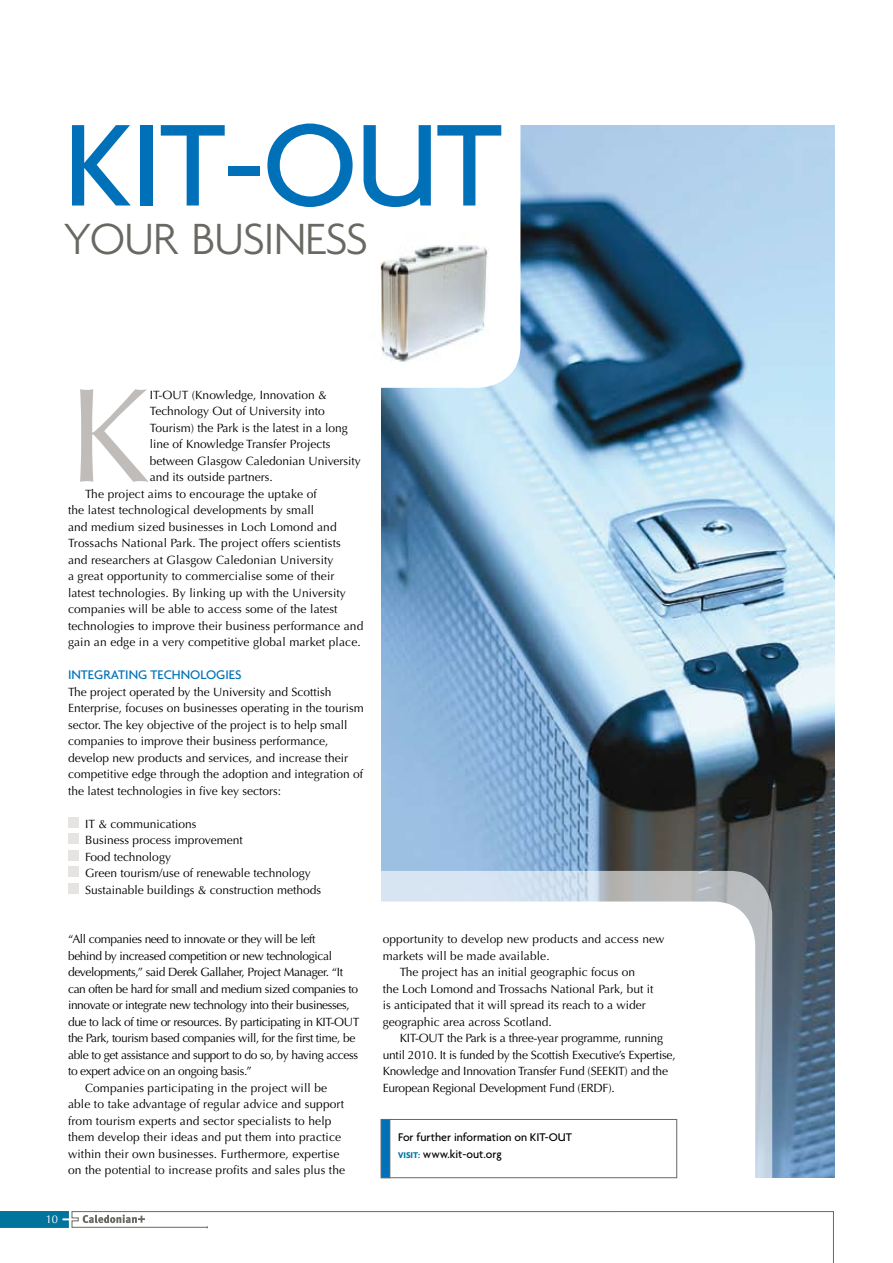
<style>
.page{position:relative;width:893px;height:1263px;background:#fff}
.page>*{position:absolute;margin:0;border:0;box-sizing:border-box;transform-origin:0 0}
.t1{font:134.1px "Optima LT";color:#c0bcb9}
.t2{font:500 126px "Agenda";color:#0071b9}
.t3{font:300 47.25px "Agenda";letter-spacing:-.025em;color:#696863}
.t4{font:500 13.5px "Agenda";color:#0071b9}
.t5{font:12px/16.5px "Optima LT";color:#000}
.t6{font:12px "Optima LT";letter-spacing:-.03em;color:#000}
.t7{font:12px "Optima LT";letter-spacing:-.02em;color:#000}
.t8{font:500 12px/16.5px "Agenda";color:#000}
.t9{font:11.25px "Optima LT";color:#fff}
.s1{font-weight:700;font-size:9px;color:#00749d}
</style>
<div class="page">
<img style="left:381px;top:125px;width:453px;height:1053px">
<svg style="left:0;top:871px;width:772px;height:362px"></svg>
<div style="left:0;top:0;width:520px;height:388px;background:#fff;border-radius:43px"></div>
<div style="left:0;top:901px;width:755px;height:319px;background:#fff;border-radius:43px"></div>
<div style="left:68px;top:817px;width:11px;height:11px;background:#e6e4e2"></div>
<div style="left:68px;top:833px;width:11px;height:11px;background:#e6e4e2"></div>
<div style="left:68px;top:850px;width:11px;height:11px;background:#e6e4e2"></div>
<div style="left:68px;top:866px;width:11px;height:11px;background:#e6e4e2"></div>
<div style="left:68px;top:883px;width:11px;height:11px;background:#e6e4e2"></div>
<img style="left:380px;top:245px;width:108px;height:117px">
<div style="left:381px;top:1119px;width:296px;height:59px;border:1px solid #696863"></div>
<div style="left:381px;top:1119px;width:9px;height:59px;background:#0071b9"></div>
<div style="left:381px;top:1119px;width:9px;height:59px;border:1px solid #696863"></div>
<svg style="left:0;top:1211px;width:834px;height:52px"></svg>
<h2 class="t2" style="left:64px;top:88px;width:440px">KIT-OUT</h2>
<h3 class="t3" style="left:64px;top:211px;width:306px">YOUR BUSINESS</h3>
<h1 class="t1" style="left:68px;top:358px;width:70px">K</h1>
<p class="t5" style="left:150px;top:386px;width:178px">IT-OUT (Knowledge, Innovation &amp;</p>
<p class="t5" style="left:150px;top:403px;width:176px">Technology Out of University into</p>
<p class="t5" style="left:150px;top:419px;width:199px">Tourism) the Park is the latest in a long</p>
<p class="t5" style="left:150px;top:436px;width:182px">line of Knowledge Transfer Projects</p>
<p class="t5" style="left:150px;top:452px;width:212px">between Glasgow Caledonian University</p>
<p class="t5" style="left:150px;top:469px;width:124px">and its outside partners.</p>
<p class="t5" style="left:85px;top:485px;width:233px">The project aims to encourage the uptake of</p>
<p class="t5" style="left:68px;top:502px;width:248px">the latest technological developments by small</p>
<p class="t5" style="left:68px;top:518px;width:270px">and medium sized businesses in Loch Lomond and</p>
<p class="t5" style="left:68px;top:535px;width:274px">Trossachs N ational Park. The project offers scientists</p>
<p class="t5" style="left:68px;top:551px;width:267px">and researchers at Glasgow Caledonian University</p>
<p class="t5" style="left:68px;top:568px;width:268px">a great opportunity to commercialise some of their</p>
<p class="t5" style="left:68px;top:584px;width:279px">latest technologies. By linking up with the University</p>
<p class="t5" style="left:68px;top:601px;width:271px">companies will be able to access some of the latest</p>
<p class="t5" style="left:68px;top:617px;width:297px">technologies to improve their business performance and</p>
<p class="t5" style="left:68px;top:634px;width:294px">gain an edge in a very competitive global market place.</p>
<p class="t4" style="left:68px;top:666px;width:175px">integrating technologies</p>
<p class="t5" style="left:68px;top:683px;width:297px">The project operated by the University and Scottish Enterprise, focuses on businesses operating in the tourism sector. The key objective of the project is to help small companies to improve their business performance, develop new products and services, and increase their competitive edge through the adoption and integration of the latest technologies in five key sectors:</p>
<p class="t5" style="left:85px;top:815px;width:113px">IT &amp; communications</p>
<p class="t5" style="left:85px;top:832px;width:159px">Business process improvement</p>
<p class="t5" style="left:85px;top:848px;width:87px">Food technology</p>
<p class="t5" style="left:85px;top:865px;width:227px">Green tourism/use of renewable technology</p>
<p class="t5" style="left:79px;top:881px;width:244px">Sustainable buildings &amp; construction methods</p>
<p class="t6" style="left:68px;top:932px;width:249px">“All companies need to innovate or they will be left</p>
<p class="t6" style="left:68px;top:949px;width:265px">behind by increased competition or new technological</p>
<p class="t6" style="left:68px;top:965px;width:277px">developments,” said Derek Gallaher, Project Manager. “It</p>
<p class="t6" style="left:68px;top:982px;width:291px">can often be hard for small and medium sized companies to</p>
<p class="t6" style="left:68px;top:998px;width:283px">innovate or integrate new technology into their businesses,</p>
<p class="t6" style="left:68px;top:1015px;width:293px">due to lack of time or resources. By participating in KIT-OUT</p>
<p class="t6" style="left:68px;top:1031px;width:289px">the Park, tourism based companies will, for the first time, be</p>
<p class="t6" style="left:68px;top:1048px;width:291px">able to get assistance and support to do so, by having access</p>
<p class="t6" style="left:68px;top:1064px;width:185px">to expert advice on an ongoing basis.”</p>
<p class="t5" style="left:85px;top:1079px;width:244px">Companies participating in the project will be</p>
<p class="t5" style="left:68px;top:1096px;width:278px">able to take advantage of regular advice and support</p>
<p class="t5" style="left:68px;top:1112px;width:265px">from tourism experts and sector specialists to help</p>
<p class="t5" style="left:68px;top:1129px;width:275px">them develop their ideas and put them into practice</p>
<p class="t5" style="left:68px;top:1145px;width:273px">within their own businesses. Furthermore, expertise</p>
<p class="t5" style="left:68px;top:1162px;width:279px">on the potential to increase profits and sales plus the</p>
<p class="t9" style="left:46px;top:1212px;width:14px">10</p>
<p class="t5" style="left:383px;top:931px;width:283px">opportunity to develop new products and access new</p>
<p class="t5" style="left:383px;top:947px;width:168px">markets will be made available.</p>
<p class="t5" style="left:400px;top:964px;width:237px">The project has an initial geographic focus on</p>
<p class="t5" style="left:383px;top:980px;width:272px">the Loch Lomond and Trossachs N ational Park, but it</p>
<p class="t5" style="left:383px;top:997px;width:265px">is anticipated that it will spread its reach to a wider</p>
<p class="t5" style="left:383px;top:1013px;width:171px">geographic area across Scotland.</p>
<p class="t7" style="left:400px;top:1031px;width:265px">KIT-OUT the Park is a three-year programme, running</p>
<p class="t7" style="left:383px;top:1048px;width:294px">until 2010. It is funded by the Scottish Executive’s Expertise,</p>
<p class="t7" style="left:383px;top:1064px;width:215px">Knowledge and Innovation Transfer Fund (SEEK</p>
<p class="t5" style="left:615px;top:1063px;width:54px">IT) and the</p>
<p class="t7" style="left:383px;top:1081px;width:234px">European Regional Development Fund (ERDF).</p>
<p class="t8" style="left:398px;top:1129px;width:175px">For further information on KIT-OUT <span class="s1">visit:</span> www.kit-out.org</p>
</div>
